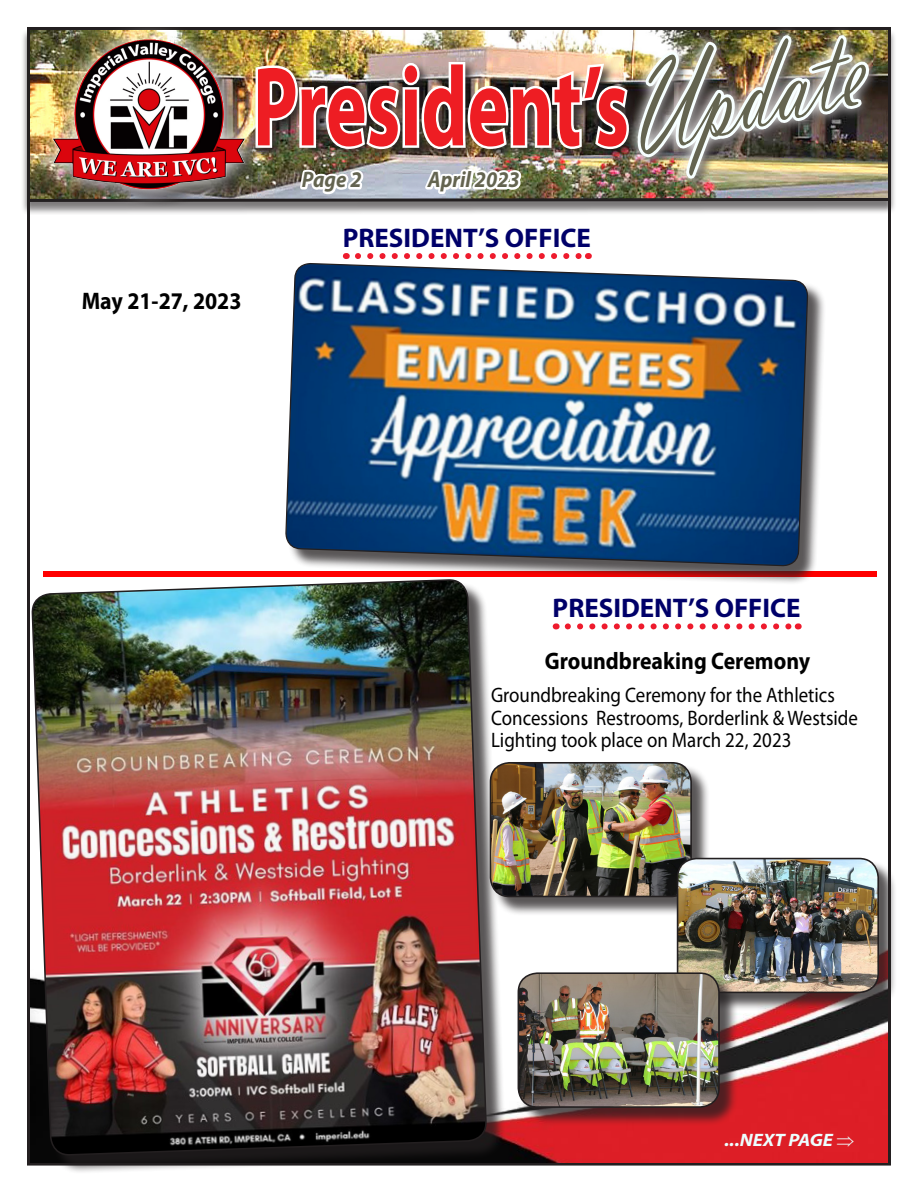
<style>
.page{position:relative;width:918px;height:1188px;background:#fff}
.page>*{position:absolute;margin:0;border:0;box-sizing:border-box;transform-origin:0 0}
.t1{font:136.65px "Vladimir Script";color:#646450;scale:.75 1}
.t2{font:700 114px "Myriad Pro";color:#ee1d23;scale:.68 1}
.t3{font:700 27px "Myriad Pro";color:#000069}
.t4{font:700 24px "Myriad Pro";color:#000;scale:.91 1}
.t5{font:italic 700 22.5px "Myriad Pro";color:#646450;scale:.92 1}
.t6{font:21px/22.5px "Myriad Pro";color:#000;scale:.9 1}
.t7{font:italic 700 18px "Myriad Pro";color:#edffff;scale:1.09 1}
</style>
<div class="page">
<img style="left:30px;top:916px;width:857px;height:247px">
<svg style="left:358px;top:253px;width:224px;height:6px"></svg>
<svg style="left:568px;top:623px;width:224px;height:6px"></svg>
<div style="left:44px;top:571px;width:833px;height:5px;background:#f00"></div>
<div style="left:21px;top:28px;width:876px;height:187px;background:#231f20;opacity:.6"></div>
<svg style="left:25px;top:27px;width:867px;height:176px;background:#625d56"></svg>
<svg style="left:603px;top:27px;width:294px;height:174px;background:#736d64"></svg>
<img style="left:258px;top:27px;width:622px;height:171px">
<div style="left:55px;top:42px;width:207px;height:166px;background:#231f20;opacity:.75"></div>
<img style="left:33px;top:27px;width:225px;height:180px">
<img style="left:53px;top:40px;width:91px;height:109px">
<div style="left:288px;top:265px;width:538px;height:319px;background:#231f20;opacity:.75"></div>
<img style="left:285px;top:263px;width:524px;height:321px">
<div style="left:34px;top:581px;width:471px;height:593px;background:#231f20;opacity:.75"></div>
<img style="left:32px;top:579px;width:455px;height:595px">
<div style="left:492px;top:764px;width:219px;height:152px;background:#231f20;opacity:.75"></div>
<img style="left:490px;top:763px;width:201px;height:133px">
<div style="left:490px;top:762px;width:202px;height:135px;border:2px solid #231f20;border-radius:19px"></div>
<div style="left:679px;top:860px;width:219px;height:152px;background:#231f20;opacity:.75"></div>
<img style="left:678px;top:859px;width:200px;height:133px">
<div style="left:677px;top:858px;width:202px;height:135px;border:2px solid #231f20;border-radius:19px"></div>
<div style="left:520px;top:975px;width:219px;height:151px;background:#231f20;opacity:.75"></div>
<img style="left:518px;top:973px;width:201px;height:134px">
<div style="left:518px;top:972px;width:202px;height:136px;border:2px solid #231f20;border-radius:19px"></div>
<h1 class="t1" style="left:603px;top:37px;width:328px;rotate:-13deg">Update</h1>
<h2 class="t2" style="left:253px;top:33px;width:555px">President’s</h2>
<p class="t5" style="left:302px;top:165px;width:66px">Page 2</p>
<p class="t5" style="left:428px;top:165px;width:101px">April 2023</p>
<p class="t3" style="left:343px;top:220px;width:250px">PRESIDENT’S OFFICE</p>
<p class="t4" style="left:82px;top:285px;width:177px">May 21-27, 2023</p>
<p class="t3" style="left:553px;top:591px;width:250px">PRESIDENT’S OFFICE</p>
<p class="t4" style="left:545px;top:645px;width:293px">Groundbreaking Ceremony</p>
<p class="t6" style="left:491px;top:684px;width:409px">Groundbreaking Ceremony for the Athletics<br>Concessions Restrooms, Borderlink &amp; Westside<br>Lighting took place on March 22, 2023</p>
<p class="t7" style="left:724px;top:1128px;width:121px">...NEXT PAGE ⇒</p>
</div>
